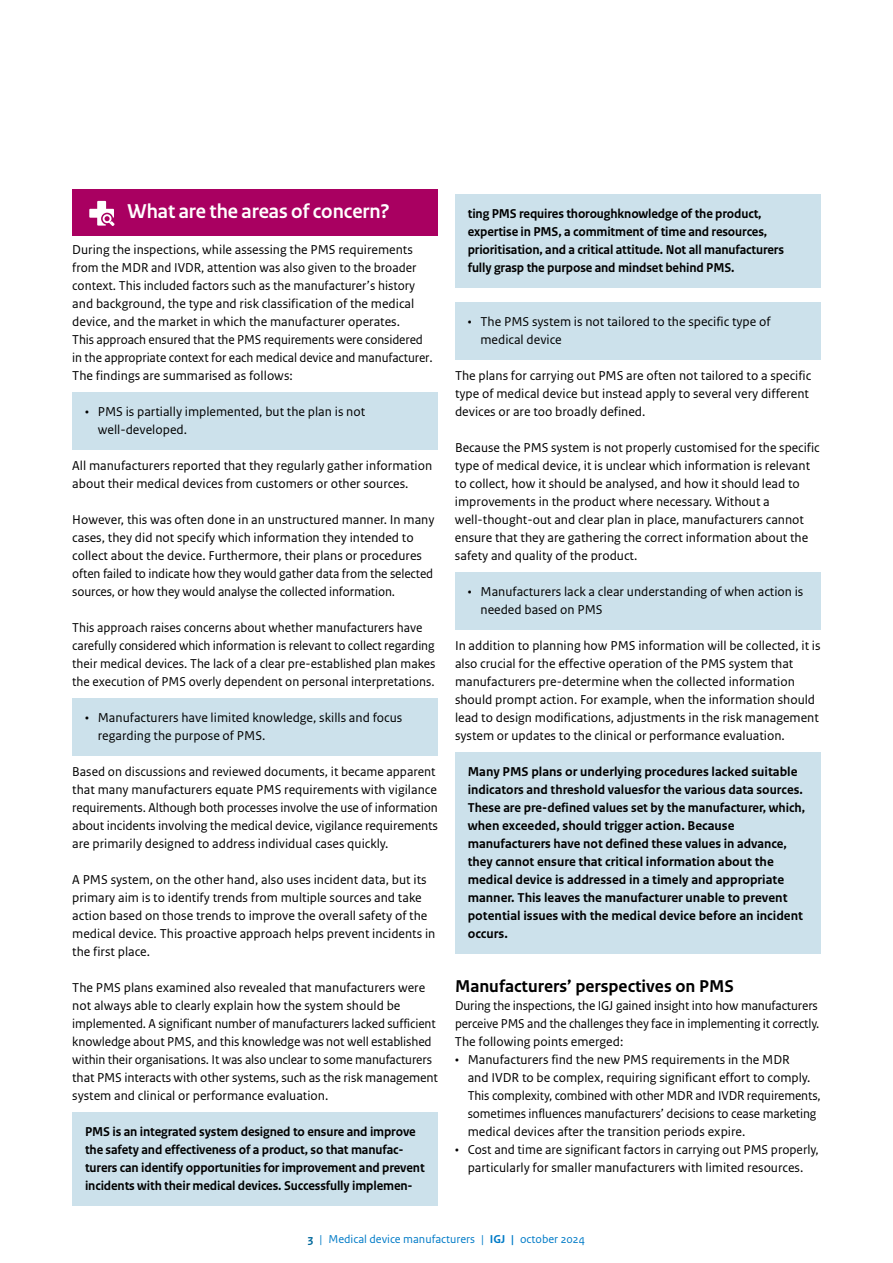
<style>
.page{position:relative;width:893px;height:1263px;background:#fff}
.page>*{position:absolute;margin:0;border:0;box-sizing:border-box;transform-origin:0 0}
.H2_Paragraafkop_Violet{font:700 21px "Rijksoverheid Sans Heading";color:#fff}
.H2_Alineakop{font:700 18px "Rijksoverheid Sans Text";color:#000}
.P_RO_Broodtekst{font:13.5px/18px "Rijksoverheid Sans Text";color:#000}
.P_Kader_brood_blauw{font:700 13.5px/18px "Rijksoverheid Sans Text";color:#000}
.Kader_opsomming_blauw{font:13.5px/18px "Rijksoverheid Sans Text";color:#000}
.t1{font:12px "Rijksoverheid Sans Text";color:#007bc7}
.s1{font-weight:700;color:#01689b}
.s2{font-weight:700}
</style>
<div class="page">
<div style="left:72px;top:189px;width:366px;height:47px;background:#a90061"></div>
<div style="left:72px;top:392px;width:366px;height:57px;background:#cce1eb"></div>
<div style="left:72px;top:698px;width:366px;height:57px;background:#cce1eb"></div>
<div style="left:72px;top:1112px;width:366px;height:93px;background:#cce1eb"></div>
<svg style="left:89px;top:201px;width:26px;height:25px"></svg>
<div style="left:455px;top:194px;width:366px;height:93px;background:#cce1eb"></div>
<div style="left:455px;top:302px;width:366px;height:57px;background:#cce1eb"></div>
<div style="left:455px;top:572px;width:366px;height:57px;background:#cce1eb"></div>
<div style="left:455px;top:752px;width:366px;height:201px;background:#cce1eb"></div>
<h2 class="H2_Paragraafkop_Violet" style="left:128px;top:199px;width:263px">What are the areas of concern?</h2>
<p class="P_RO_Broodtekst" style="left:72px;top:241px;width:362px">During the inspections, while assessing the PMS requirements from the MDR and IVDR, attention was also given to the broader context. This included factors such as the manufacturer’s history and background, the type and risk classification of the medical device, and the market in which the manufacturer operates.<br>This approach ensured that the PMS requirements were considered in the appropriate context for each medical device and manufacturer.<br>The findings are summarised as follows:</p>
<h3 class="Kader_opsomming_blauw" style="left:98px;top:403px;width:269px;text-indent:-13px">• PMS is partially implemented, but the plan is not well-developed.</h3>
<p class="P_RO_Broodtekst" style="left:72px;top:457px;width:361px">All manufacturers reported that they regularly gather information about their medical devices from customers or other sources.</p>
<p class="P_RO_Broodtekst" style="left:72px;top:511px;width:364px">However, this was often done in an unstructured manner. In many cases, they did not specify which information they intended to collect about the device. Furthermore, their plans or procedures often failed to indicate how they would gather data from the selected sources, or how they would analyse the collected information.</p>
<p class="P_RO_Broodtekst" style="left:72px;top:619px;width:365px">This approach raises concerns about whether manufacturers have carefully considered which information is relevant to collect regarding their medical devices. The lack of a clear pre-established plan makes the execution of PMS overly dependent on personal interpretations.</p>
<h3 class="Kader_opsomming_blauw" style="left:98px;top:709px;width:306px;text-indent:-13px">• Manufacturers have limited knowledge, skills and focus regarding the purpose of PMS.</h3>
<p class="P_RO_Broodtekst" style="left:72px;top:763px;width:367px">Based on discussions and reviewed documents, it became apparent that many manufacturers equate PMS requirements with vigilance requirements. Although both processes involve the use of information about incidents involving the medical device, vigilance requirements are primarily designed to address individual cases quickly.</p>
<p class="P_RO_Broodtekst" style="left:72px;top:871px;width:365px">A PMS system, on the other hand, also uses incident data, but its primary aim is to identify trends from multiple sources and take action based on those trends to improve the overall safety of the medical device. This proactive approach helps prevent incidents in the first place.</p>
<p class="P_RO_Broodtekst" style="left:72px;top:979px;width:367px">The PMS plans examined also revealed that manufacturers were not always able to clearly explain how the system should be implemented. A significant number of manufacturers lacked sufficient knowledge about PMS, and this knowledge was not well established within their organisations. It was also unclear to some manufacturers that PMS interacts with other systems, such as the risk management system and clinical or performance evaluation.</p>
<p class="P_Kader_brood_blauw" style="left:85px;top:1123px;width:341px">PMS is an integrated system designed to ensure and improve the safety and effectiveness of a product, so that manufac&shy;turers can identify opportunities for improvement and prevent incidents with their medical devices. Successfully implemen-</p>
<p class="P_Kader_brood_blauw" style="left:468px;top:205px;width:318px">ting PMS requires thoroughknowledge of the product, expertise in PMS, a commitment of time and resources, prioritisation, and a critical attitude. Not all manufacturers fully grasp the purpose and mindset behind PMS.</p>
<h3 class="Kader_opsomming_blauw" style="left:480px;top:313px;width:292px;text-indent:-13px">• The PMS system is not tailored to the specific type of medical device</h3>
<p class="P_RO_Broodtekst" style="left:455px;top:367px;width:358px">The plans for carrying out PMS are often not tailored to a specific type of medical device but instead apply to several very different devices or are too broadly defined.</p>
<p class="P_RO_Broodtekst" style="left:455px;top:439px;width:366px">Because the PMS system is not properly customised for the specific type of medical device, it is unclear which information is relevant to collect, how it should be analysed, and how it should lead to improvements in the product where necessary. Without a well-thought-out and clear plan in place, manufacturers cannot ensure that they are gathering the correct information about the safety and quality of the product.</p>
<h3 class="Kader_opsomming_blauw" style="left:480px;top:583px;width:324px;text-indent:-13px">• Manufacturers lack a clear understanding of when action is needed based on PMS</h3>
<p class="P_RO_Broodtekst" style="left:455px;top:637px;width:367px">In addition to planning how PMS information will be collected, it is also crucial for the effective operation of the PMS system that manufacturers pre-determine when the collected information should prompt action. For example, when the information should lead to design modifications, adjustments in the risk management system or updates to the clinical or performance evaluation.</p>
<p class="P_Kader_brood_blauw" style="left:468px;top:763px;width:339px">Many PMS plans or underlying procedures lacked suitable indicators and threshold valuesfor the various data sources.<br>These are pre-defined values set by the manufacturer, which, when exceeded, should trigger action. Because manufacturers have not defined these values in advance, they cannot ensure that critical information about the medical device is addressed in a timely and appropriate manner. This leaves the manufacturer unable to prevent potential issues with the medical device before an incident occurs.</p>
<h2 class="H2_Alineakop" style="left:455px;top:976px;width:280px">Manufacturers’ perspectives on PMS</h2>
<p class="P_RO_Broodtekst" style="left:455px;top:997px;width:366px;text-align:justify">During the inspections, the IGJ gained insight into how manufacturers perceive PMS and the challenges they face in implementing it correctly.<br>The following points emerged:</p>
<p class="P_RO_Broodtekst" style="left:468px;top:1051px;width:354px;text-indent:-13px">• Manufacturers find the new PMS requirements in the MDR<br>and IVDR to be complex, requiring significant effort to comply.<br>This complexity, combined with other MDR and IVDR requirements, sometimes influences manufacturers’ decisions to cease marketing medical devices after the transition periods expire.</p>
<p class="P_RO_Broodtekst" style="left:455px;top:1141px;width:365px;text-align:center">• Cost and time are significant factors in carrying out PMS properly, particularly for smaller manufacturers with limited resources.</p>
<p class="t1" style="left:308px;top:1232px;width:278px"><span class="s1">3</span> | Medical device manufacturers | <span class="s2">IGJ |</span> october 2024</p>
</div>
